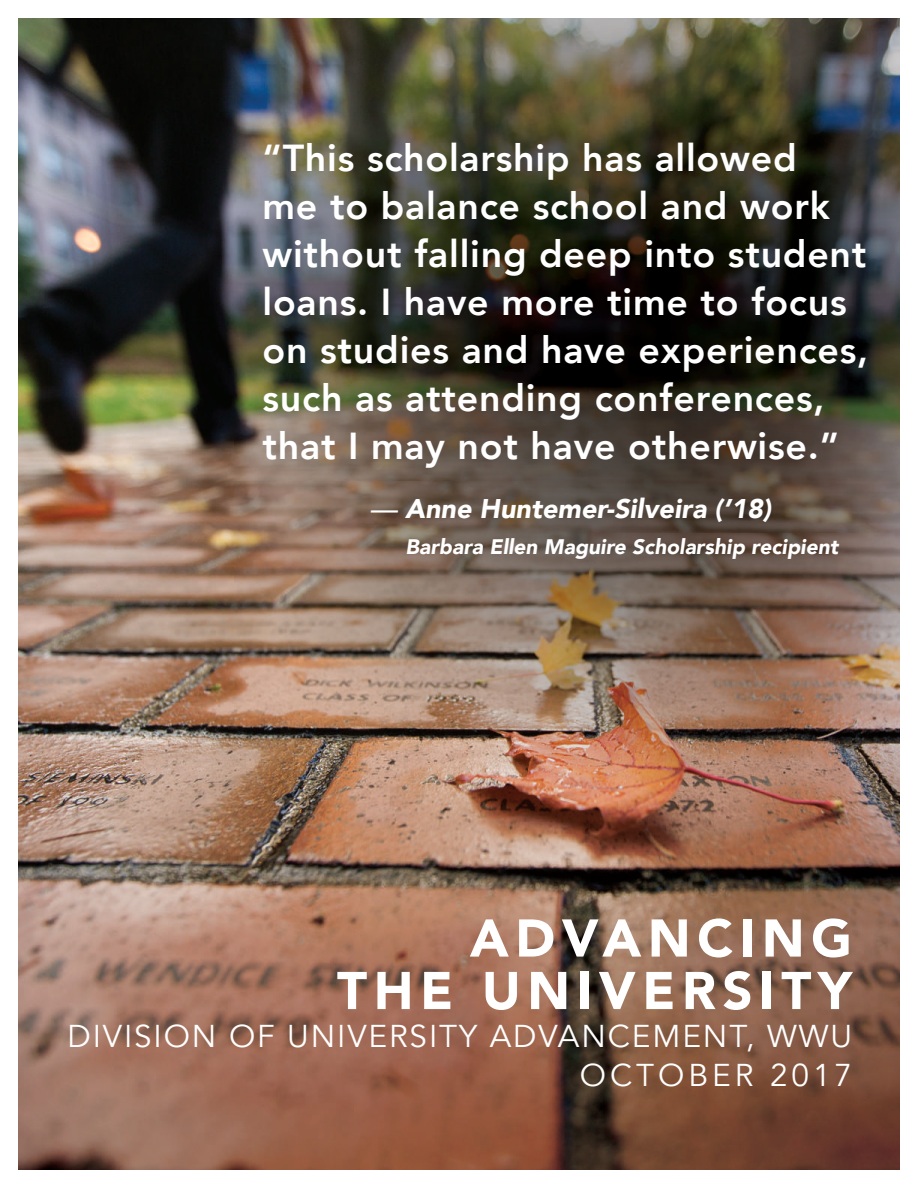
<style>
.page{position:relative;width:918px;height:1188px;background:#fff}
.page>*{position:absolute;margin:0;border:0;box-sizing:border-box;transform-origin:0 0}
.t1{font:900 52.5px/52.5px "Avenir";letter-spacing:.125em;color:#fff;text-align:right}
.t2{font:800 37.5px/48px "Avenir";letter-spacing:.02em;color:#fff}
.t3{font:31.5px/39px "Avenir";letter-spacing:.06em;color:#fff;text-align:right}
.t4{font:italic 900 27px "Avenir";color:#fff}
.t5{font:italic 900 21px "Avenir";color:#fff}
.s1{font-weight:500}
</style>
<div class="page">
<img style="left:18px;top:18px;width:882px;height:1152px">
<img style="left:234px;top:113px;width:661px;height:474px">
<p class="t2" style="left:262px;top:134px;width:607px">“This scholarship has allowed<br>me to balance school and work without falling deep into student loans. I have more time to focus on studies and have experiences, such as attending conferences, that I may not have otherwise.”</p>
<p class="t4" style="left:370px;top:486px;width:403px"><span class="s1">—</span> Anne Huntemer-Silveira (’18)</p>
<p class="t5" style="left:405px;top:529px;width:434px">Barbara Ellen Maguire Scholarship recipient</p>
<h1 class="t1" style="left:337px;top:911px;width:517px">ADVANCING<br>THE UNIVERSITY</h1>
<p class="t3" style="left:67px;top:1017px;width:786px">DIVISION OF UNIVERSITY ADVANCEMENT, WWU<br>OCTOBER 2017</p>
</div>
